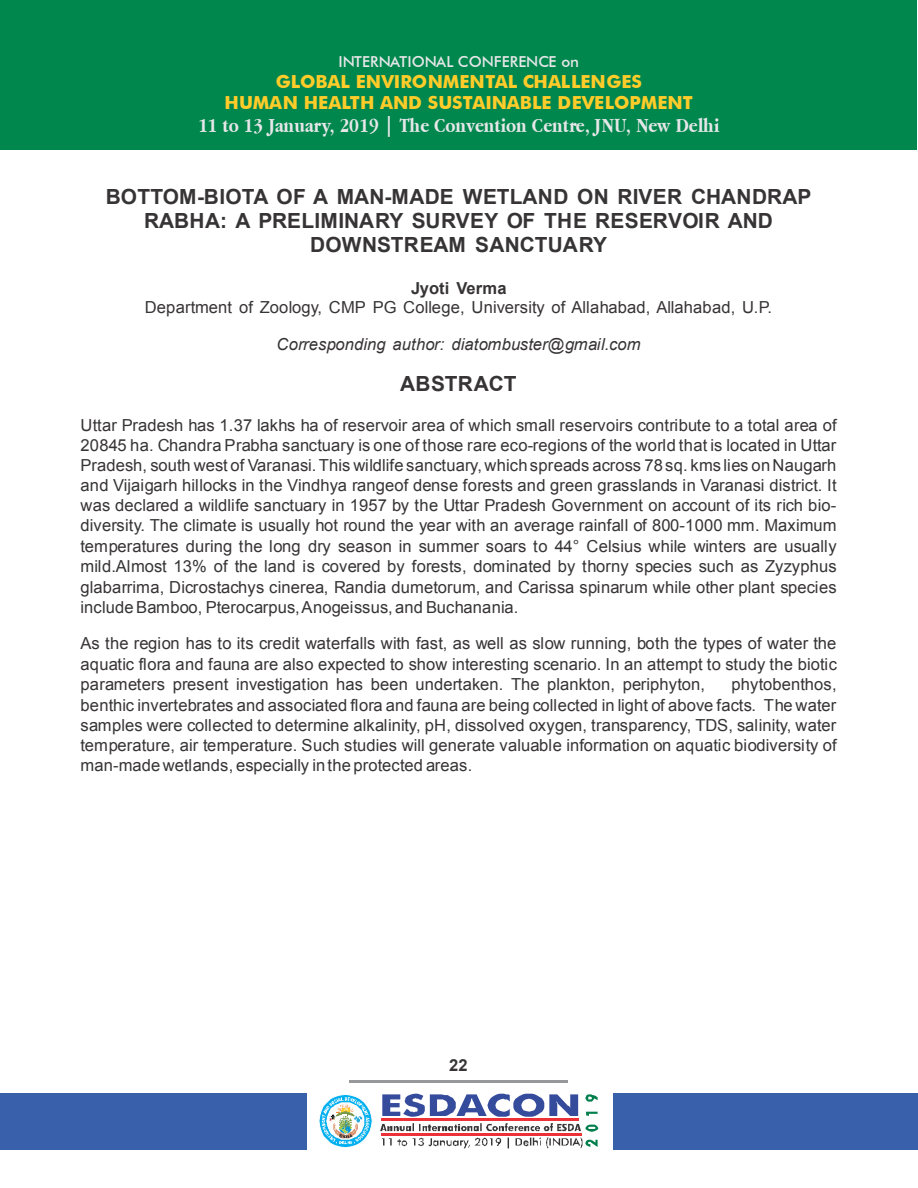
<style>
.page{position:relative;width:918px;height:1188px;background:#fff}
.page>*{position:absolute;margin:0;border:0;box-sizing:border-box;transform-origin:0 0}
.t1{font:700 20.85px/23.7px "Arial";color:#373435;text-align:center}
.t2{font:700 20.85px "Apple Garamond";letter-spacing:.01em;color:#e6e7e8}
.t3{font:700 18px/21.6px "Futura BT";letter-spacing:-.005em;color:#ffcc29;text-align:center}
.t4{font:16.5px/20.2px "Arial";letter-spacing:.01em;color:#373435;text-align:justify}
.t5{font:italic 16.5px "Arial";letter-spacing:.01em;color:#373435}
.t6{font:700 16.5px "Arial";letter-spacing:.01em;color:#373435}
.t7{font:500 15.15px "Futura BT";letter-spacing:-.005em;color:#e6e7e8}
</style>
<div class="page">
<hr style="left:349px;top:1080px;width:219px;height:3px;background:#96989a">
<div style="left:0;top:0;width:917px;height:150px;background:#00874e"></div>
<svg style="left:319px;top:1094px;width:54px;height:54px"></svg>
<svg style="left:380px;top:1094px;width:218px;height:54px"></svg>
<div style="left:613px;top:1093px;width:304px;height:56px;background:#3961ab"></div>
<div style="left:0;top:1093px;width:307px;height:56px;background:#3961ab"></div>
<p class="t7" style="left:338px;top:55px;width:242px">INTERNATIONAL CONFERENCE on</p>
<p class="t3" style="left:225px;top:72px;width:469px">GLOBAL ENVIRONMENTAL CHALLENGES<br>HUMAN HEALTH AND SUSTAINABLE DEVELOPMENT</p>
<p class="t2" style="left:198px;top:118px;width:523px">11 to 13 January, 2019 | The Convention Centre, JNU, New Delhi</p>
<p class="t1" style="left:106px;top:187px;width:707px">BOTTOM-BIOTA OF A MAN-MADE WETLAND ON RIVER CHANDRAP<br>RABHA: A PRELIMINARY SURVEY OF THE RESERVOIR AND<br>DOWNSTREAM SANCTUARY</p>
<p class="t6" style="left:411px;top:282px;width:97px">Jyoti Verma</p>
<p class="t4" style="left:145px;top:299px;width:629px">Department of Zoology, CMP PG College, University of Allahabad, Allahabad, U.P.</p>
<p class="t5" style="left:276px;top:338px;width:366px">Corresponding author: diatombuster@gmail.com</p>
<p class="t1" style="left:400px;top:374px;width:118px">ABSTRACT</p>
<p class="t4" style="left:81px;top:416px;width:758px">Uttar Pradesh has 1.37 lakhs ha of reservoir area of which small reservoirs contribute to a total area of 20845 ha. Chandra Prabha sanctuary is one of those rare eco-regions of the world that is located in Uttar Pradesh, south west of Varanasi. This wildlife sanctuary, which spreads across 78 sq. kms lies on Naugarh and Vijaigarh hillocks in the Vindhya rangeof dense forests and green grasslands in Varanasi district. It was declared a wildlife sanctuary in 1957 by the Uttar Pradesh Government on account of its rich bio&shy;diversity. The climate is usually hot round the year with an average rainfall of 800-1000 mm. Maximum temperatures during the long dry season in summer soars to 44° Celsius while winters are usually mild.Almost 13% of the land is covered by forests, dominated by thorny species such as Zyzyphus glabarrima, Dicrostachys cinerea, Randia dumetorum, and Carissa spinarum while other plant species include Bamboo, Pterocarpus, Anogeissus, and Buchanania.</p>
<p class="t4" style="left:81px;top:635px;width:758px">As the region has to its credit waterfalls with fast, as well as slow running, both the types of water the aquatic flora and fauna are also expected to show interesting scenario. In an attempt to study the biotic parameters present investigation has been undertaken. The plankton, periphyton,</p>
<p class="t4" style="left:81px;top:676px;width:758px;text-indent:651px">phytobenthos, benthic invertebrates and associated flora and fauna are being collected in light of above facts. The water samples were collected to determine alkalinity, pH, dissolved oxygen, transparency, TDS, salinity, water temperature, air temperature. Such studies will generate valuable information on aquatic biodiversity of man-made wetlands, especially in the protected areas.</p>
<p class="t6" style="left:449px;top:1059px;width:20px">22</p>
</div>
